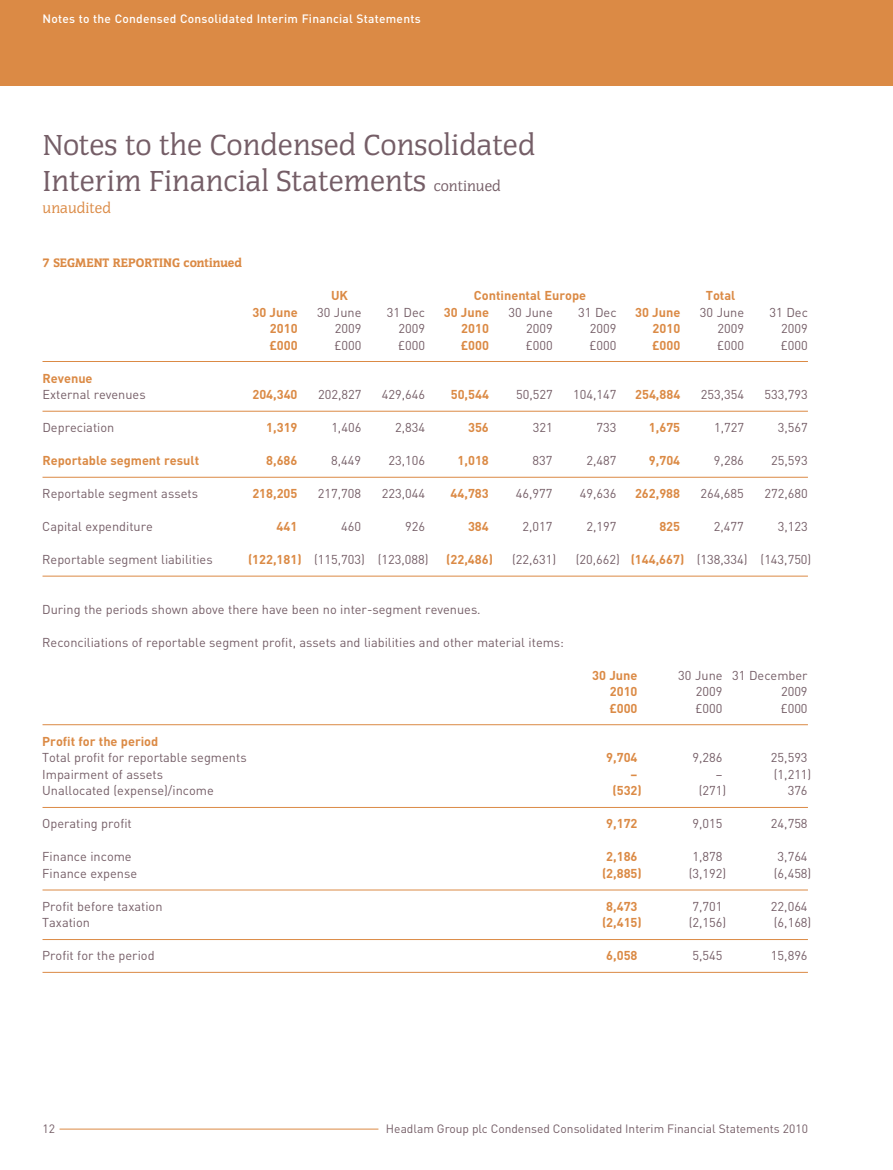
<style>
.page{position:relative;width:893px;height:1170px;background:#fff}
.page>*{position:absolute;margin:0;border:0;box-sizing:border-box;transform-origin:0 0}
.t1{font:30px/36px "Congress LT Std";color:#755e67}
.t2{font:15px "Congress LT Std";color:#db8a45}
.t3{font:12.75px "DIN";color:#755e67}
.t4{font:700 12.75px "DIN";color:#db8a45}
.t5{font:900 12.75px "Congress LT Std";color:#db8a45}
.t6{font:12px "DIN";color:#755e67}
.t7{font:500 12px "DIN";letter-spacing:.02em;color:#fff}
.s1{font-size:15px}
.s2{font-weight:700;color:#db8a45}
</style>
<div class="page">
<div style="left:0;top:0;width:893px;height:85px;background:#db8a45"></div>
<hr style="left:60px;top:1128px;width:318px;height:1px;background:#db8a45">
<hr style="left:43px;top:361px;width:765px;height:1px;background:#db8a45">
<hr style="left:43px;top:411px;width:765px;height:1px;background:#db8a45">
<hr style="left:43px;top:477px;width:765px;height:1px;background:#db8a45">
<hr style="left:43px;top:575px;width:765px;height:1px;background:#db8a45">
<hr style="left:43px;top:724px;width:765px;height:1px;background:#db8a45">
<hr style="left:43px;top:807px;width:765px;height:1px;background:#db8a45">
<hr style="left:43px;top:889px;width:765px;height:1px;background:#db8a45">
<hr style="left:43px;top:939px;width:765px;height:1px;background:#db8a45">
<hr style="left:43px;top:971px;width:765px;height:1px;background:#db8a45">
<p class="t7" style="left:43px;top:11px;width:380px">Notes to the Condensed Consolidated Interim Financial Statements</p>
<h1 class="t1" style="left:43px;top:127px;width:494px">Notes to the Condensed Consolidated<br>Interim Financial Statements <span class="s1">continued</span></h1>
<p class="t2" style="left:43px;top:200px;width:70px">unaudited</p>
<p class="t5" style="left:43px;top:255px;width:201px">7 SEGMENT REPORTING continued</p>
<p class="t4" style="left:331px;top:287px;width:18px">UK</p>
<p class="t4" style="left:474px;top:287px;width:114px">Continental Europe</p>
<p class="t4" style="left:706px;top:287px;width:31px">Total</p>
<p class="t4" style="left:252px;top:303px;width:47px">30 June</p>
<p class="t3" style="left:317px;top:304px;width:46px">30 June</p>
<p class="t3" style="left:387px;top:304px;width:40px">31 Dec</p>
<p class="t4" style="left:444px;top:303px;width:47px">30 June</p>
<p class="t3" style="left:508px;top:304px;width:46px">30 June</p>
<p class="t3" style="left:578px;top:304px;width:40px">31 Dec</p>
<p class="t4" style="left:635px;top:303px;width:47px">30 June</p>
<p class="t3" style="left:700px;top:304px;width:46px">30 June</p>
<p class="t3" style="left:769px;top:304px;width:40px">31 Dec</p>
<p class="t4" style="left:270px;top:320px;width:29px">2010</p>
<p class="t3" style="left:335px;top:320px;width:28px">2009</p>
<p class="t3" style="left:399px;top:320px;width:28px">2009</p>
<p class="t4" style="left:461px;top:320px;width:29px">2010</p>
<p class="t3" style="left:526px;top:320px;width:28px">2009</p>
<p class="t3" style="left:590px;top:320px;width:28px">2009</p>
<p class="t4" style="left:653px;top:320px;width:29px">2010</p>
<p class="t3" style="left:717px;top:320px;width:28px">2009</p>
<p class="t3" style="left:781px;top:320px;width:28px">2009</p>
<p class="t4" style="left:269px;top:336px;width:30px">£000</p>
<p class="t3" style="left:334px;top:337px;width:28px">£000</p>
<p class="t3" style="left:398px;top:337px;width:28px">£000</p>
<p class="t4" style="left:461px;top:336px;width:30px">£000</p>
<p class="t3" style="left:526px;top:337px;width:28px">£000</p>
<p class="t3" style="left:590px;top:337px;width:28px">£000</p>
<p class="t4" style="left:652px;top:336px;width:30px">£000</p>
<p class="t3" style="left:717px;top:337px;width:28px">£000</p>
<p class="t3" style="left:781px;top:337px;width:28px">£000</p>
<p class="t4" style="left:42px;top:369px;width:52px">Revenue</p>
<p class="t3" style="left:42px;top:386px;width:105px">External revenues</p>
<p class="t4" style="left:252px;top:386px;width:47px">204,340</p>
<p class="t3" style="left:318px;top:386px;width:45px">202,827</p>
<p class="t3" style="left:382px;top:386px;width:45px">429,646</p>
<p class="t4" style="left:451px;top:386px;width:40px">50,544</p>
<p class="t3" style="left:516px;top:386px;width:38px">50,527</p>
<p class="t3" style="left:573px;top:386px;width:45px">104,147</p>
<p class="t4" style="left:635px;top:386px;width:47px">254,884</p>
<p class="t3" style="left:701px;top:386px;width:45px">253,354</p>
<p class="t3" style="left:764px;top:386px;width:45px">533,793</p>
<p class="t3" style="left:42px;top:419px;width:73px">Depreciation</p>
<p class="t4" style="left:266px;top:419px;width:33px">1,319</p>
<p class="t3" style="left:331px;top:419px;width:31px">1,406</p>
<p class="t3" style="left:395px;top:419px;width:31px">2,834</p>
<p class="t4" style="left:468px;top:419px;width:22px">356</p>
<p class="t3" style="left:533px;top:419px;width:21px">321</p>
<p class="t3" style="left:596px;top:419px;width:21px">733</p>
<p class="t4" style="left:649px;top:419px;width:33px">1,675</p>
<p class="t3" style="left:714px;top:419px;width:31px">1,727</p>
<p class="t3" style="left:778px;top:419px;width:31px">3,567</p>
<p class="t4" style="left:42px;top:452px;width:158px">Reportable segment result</p>
<p class="t4" style="left:266px;top:452px;width:33px">8,686</p>
<p class="t3" style="left:331px;top:452px;width:31px">8,449</p>
<p class="t3" style="left:388px;top:452px;width:38px">23,106</p>
<p class="t4" style="left:458px;top:452px;width:33px">1,018</p>
<p class="t3" style="left:533px;top:452px;width:21px">837</p>
<p class="t3" style="left:586px;top:452px;width:31px">2,487</p>
<p class="t4" style="left:649px;top:452px;width:33px">9,704</p>
<p class="t3" style="left:714px;top:452px;width:31px">9,286</p>
<p class="t3" style="left:771px;top:452px;width:38px">25,593</p>
<p class="t3" style="left:42px;top:485px;width:157px">Reportable segment assets</p>
<p class="t4" style="left:252px;top:485px;width:47px">218,205</p>
<p class="t3" style="left:318px;top:485px;width:45px">217,708</p>
<p class="t3" style="left:382px;top:485px;width:45px">223,044</p>
<p class="t4" style="left:451px;top:485px;width:40px">44,783</p>
<p class="t3" style="left:516px;top:485px;width:38px">46,977</p>
<p class="t3" style="left:580px;top:485px;width:38px">49,636</p>
<p class="t4" style="left:635px;top:485px;width:47px">262,988</p>
<p class="t3" style="left:701px;top:485px;width:45px">264,685</p>
<p class="t3" style="left:764px;top:485px;width:45px">272,680</p>
<p class="t3" style="left:42px;top:518px;width:112px">Capital expenditure</p>
<p class="t4" style="left:277px;top:518px;width:22px">441</p>
<p class="t3" style="left:341px;top:518px;width:21px">460</p>
<p class="t3" style="left:405px;top:518px;width:21px">926</p>
<p class="t4" style="left:468px;top:518px;width:22px">384</p>
<p class="t3" style="left:523px;top:518px;width:31px">2,017</p>
<p class="t3" style="left:586px;top:518px;width:31px">2,197</p>
<p class="t4" style="left:659px;top:518px;width:22px">825</p>
<p class="t3" style="left:714px;top:518px;width:31px">2,477</p>
<p class="t3" style="left:778px;top:518px;width:31px">3,123</p>
<p class="t3" style="left:42px;top:551px;width:172px">Reportable segment liabilities</p>
<p class="t3" style="left:248px;top:551px;width:182px"><span class="s2">(122,181)</span> (115,703) (123,088)</p>
<p class="t4" style="left:446px;top:551px;width:48px">(22,486)</p>
<p class="t3" style="left:512px;top:551px;width:46px">(22,631)</p>
<p class="t3" style="left:576px;top:551px;width:237px">(20,662) <span class="s2">(144,667)</span> (138,334) (143,750)</p>
<p class="t3" style="left:42px;top:601px;width:440px">During the periods shown above there have been no inter-segment revenues.</p>
<p class="t3" style="left:42px;top:634px;width:523px">Reconciliations of reportable segment profit, assets and liabilities and other material items:</p>
<p class="t4" style="left:592px;top:666px;width:47px">30 June</p>
<p class="t3" style="left:678px;top:667px;width:131px">30 June 31 December</p>
<p class="t4" style="left:610px;top:683px;width:29px">2010</p>
<p class="t3" style="left:696px;top:683px;width:28px">2009</p>
<p class="t3" style="left:781px;top:683px;width:28px">2009</p>
<p class="t4" style="left:609px;top:699px;width:30px">£000</p>
<p class="t3" style="left:696px;top:700px;width:28px">£000</p>
<p class="t3" style="left:781px;top:700px;width:28px">£000</p>
<p class="t4" style="left:42px;top:732px;width:118px">Profit for the period</p>
<p class="t3" style="left:42px;top:749px;width:206px">Total profit for reportable segments</p>
<p class="t4" style="left:606px;top:749px;width:33px">9,704</p>
<p class="t3" style="left:693px;top:749px;width:31px">9,286</p>
<p class="t3" style="left:771px;top:749px;width:38px">25,593</p>
<p class="t3" style="left:42px;top:766px;width:122px">Impairment of assets</p>
<p class="t4" style="left:631px;top:765px;width:8px">–</p>
<p class="t3" style="left:716px;top:766px;width:8px">–</p>
<p class="t3" style="left:774px;top:766px;width:39px">(1,211)</p>
<p class="t3" style="left:42px;top:782px;width:173px">Unallocated (expense)/income</p>
<p class="t4" style="left:612px;top:782px;width:31px">(532)</p>
<p class="t3" style="left:699px;top:782px;width:29px">(271)</p>
<p class="t3" style="left:788px;top:782px;width:21px">376</p>
<p class="t3" style="left:42px;top:815px;width:91px">Operating profit</p>
<p class="t4" style="left:606px;top:815px;width:33px">9,172</p>
<p class="t3" style="left:693px;top:815px;width:31px">9,015</p>
<p class="t3" style="left:771px;top:815px;width:38px">24,758</p>
<p class="t3" style="left:42px;top:848px;width:91px">Finance income</p>
<p class="t4" style="left:606px;top:848px;width:33px">2,186</p>
<p class="t3" style="left:693px;top:848px;width:31px">1,878</p>
<p class="t3" style="left:778px;top:848px;width:31px">3,764</p>
<p class="t3" style="left:42px;top:865px;width:96px">Finance expense</p>
<p class="t4" style="left:602px;top:864px;width:41px">(2,885)</p>
<p class="t3" style="left:689px;top:865px;width:39px">(3,192)</p>
<p class="t3" style="left:774px;top:865px;width:39px">(6,458)</p>
<p class="t3" style="left:42px;top:898px;width:122px">Profit before taxation</p>
<p class="t4" style="left:606px;top:897px;width:33px">8,473</p>
<p class="t3" style="left:693px;top:898px;width:31px">7,701</p>
<p class="t3" style="left:771px;top:898px;width:38px">22,064</p>
<p class="t3" style="left:42px;top:914px;width:49px">Taxation</p>
<p class="t4" style="left:602px;top:914px;width:41px">(2,415)</p>
<p class="t3" style="left:689px;top:914px;width:39px">(2,156)</p>
<p class="t3" style="left:774px;top:914px;width:39px">(6,168)</p>
<p class="t3" style="left:42px;top:947px;width:114px">Profit for the period</p>
<p class="t4" style="left:606px;top:947px;width:33px">6,058</p>
<p class="t3" style="left:693px;top:947px;width:31px">5,545</p>
<p class="t3" style="left:771px;top:947px;width:38px">15,896</p>
<p class="t6" style="left:43px;top:1120px;width:14px">12</p>
<p class="t6" style="left:386px;top:1120px;width:423px">Headlam Group plc Condensed Consolidated Interim Financial Statements 2010</p>
</div>
